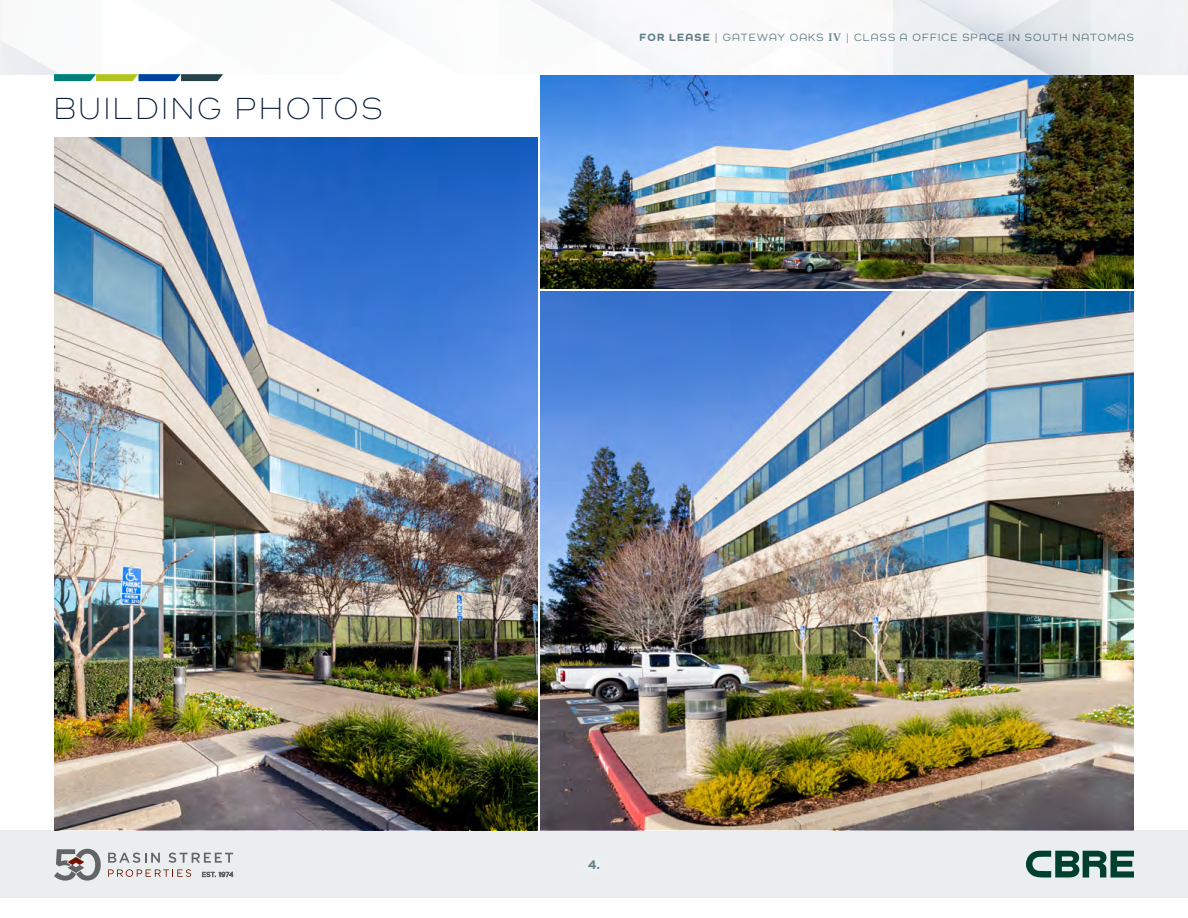
<style>
.page{position:relative;width:1188px;height:918px;background:#fff}
.page>*{position:absolute;margin:0;border:0;box-sizing:border-box;transform-origin:0 0}
.t1{font:300 31.5px "Como";letter-spacing:.11em;color:#071a37}
.t2{font:800 13.5px "Como";color:#648289}
.t3{font:500 10.8px "Como";letter-spacing:.11em;color:#648289}
.s1{font-weight:800}
.s2{font-family:"Bookmania";font-weight:600}
</style>
<div class="page">
<img style="left:54px;top:137px;width:483px;height:693px">
<img style="left:540px;top:74px;width:594px;height:215px">
<img style="left:540px;top:291px;width:594px;height:539px">
<div style="left:0;top:830px;width:1188px;height:68px;background:#e8eced"></div>
<svg style="left:1026px;top:851px;width:108px;height:27px"></svg>
<div style="left:625px;top:18px;width:523px;height:39px;background:#fff;opacity:.85"></div>
<svg style="left:54px;top:849px;width:179px;height:32px"></svg>
<svg style="left:54px;top:74px;width:169px;height:7px"></svg>
<h1 class="t1" style="left:54px;top:90px;width:330px">BUILDING PHOTOS</h1>
<p class="t3" style="left:640px;top:31px;width:496px"><span class="s1">FOR LEASE</span> | GATEWAY OAKS <span class="s2">IV</span> | CLASS A OFFICE SPACE IN SOUTH NATOMAS</p>
<p class="t2" style="left:588px;top:856px;width:14px">4.</p>
</div>
